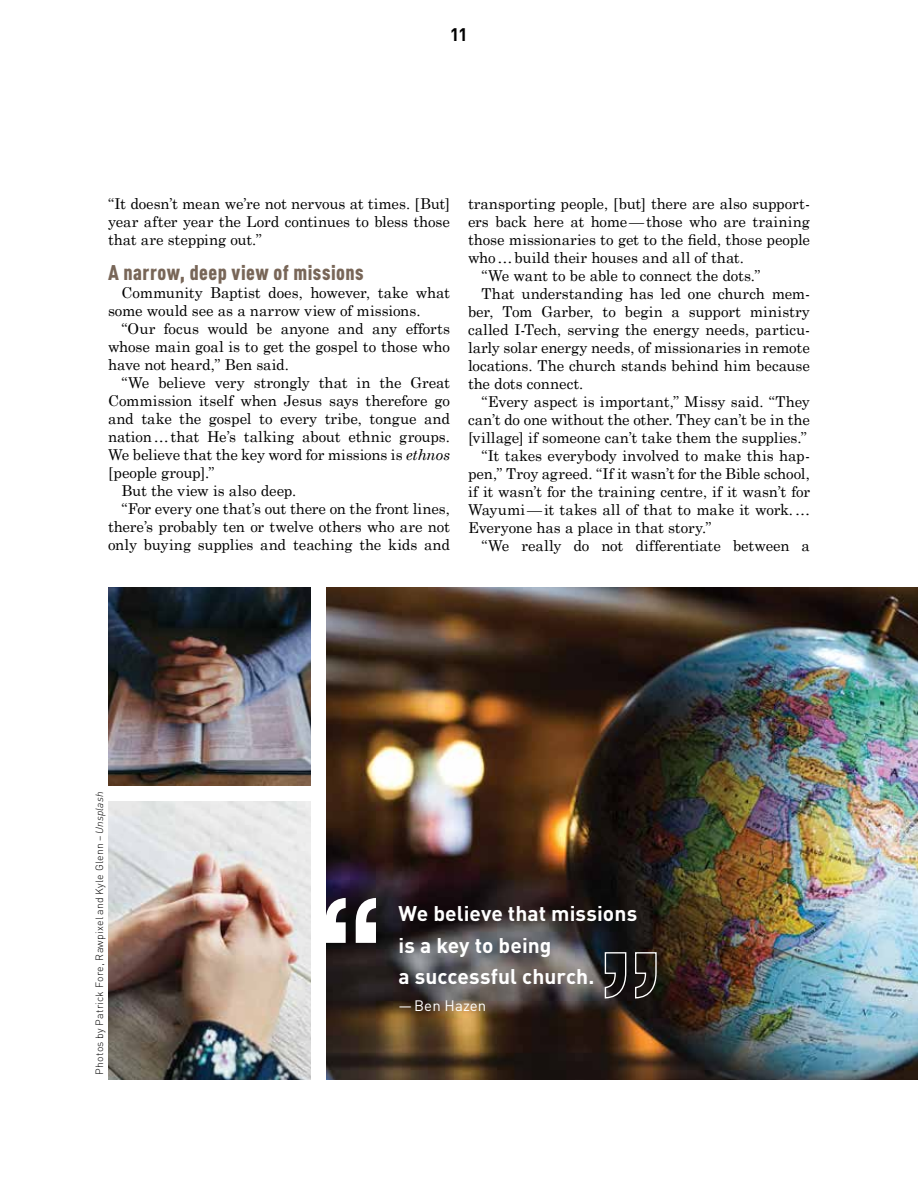
<style>
.page{position:relative;width:918px;height:1188px;background:#fff}
.page>*{position:absolute;margin:0;border:0;box-sizing:border-box;transform-origin:0 0}
.t1{font:700 130.05px "Astute S Si Condensed";color:#fff}
.t2{font:700 21px/31.5px "DIN Pro";letter-spacing:.005em;color:#fff}
.t3{font:900 condensed 21px "DIN Pro";letter-spacing:.02em;color:#786658}
.t4{font:700 18px "DIN Pro";color:#000}
.t5{font:15px/18px "Century Schoolbook";letter-spacing:-.005em;color:#000;text-align:justify}
.t6{font:15px "DIN Pro";letter-spacing:.005em;color:#fff}
.t7{font:300 10.5px "DIN Pro";letter-spacing:.02em;color:#000}
.s1{font-style:italic}
</style>
<div class="page">
<img style="left:108px;top:801px;width:202px;height:279px">
<img style="left:326px;top:588px;width:592px;height:492px">
<svg style="left:604px;top:951px;width:53px;height:48px;background:#373534"></svg>
<img style="left:108px;top:588px;width:202px;height:197px">
<p class="t4" style="left:450px;top:19px;width:20px">11</p>
<p class="t5" style="left:108px;top:194px;width:344px">“It doesn’t mean we’re not nervous at times. [But] year after year the Lord continues to bless those that are stepping out.”</p>
<h2 class="t3" style="left:108px;top:256px;width:257px">A narrow, deep view of missions</h2>
<p class="t5" style="left:108px;top:283px;width:344px;text-indent:14px">Community Baptist does, however, take what some would see as a narrow view of missions.</p>
<p class="t5" style="left:108px;top:319px;width:343px;text-indent:14px">“Our focus would be anyone and any efforts whose main goal is to get the gospel to those who have not heard,” Ben said.</p>
<p class="t5" style="left:122px;top:373px;width:330px">“We believe very strongly that in the Great</p>
<p class="t5" style="left:108px;top:391px;width:343px">Commission itself when Jesus says therefore go</p>
<p class="t5" style="left:108px;top:409px;width:344px">and take the gospel to every tribe, tongue and</p>
<p class="t5" style="left:108px;top:427px;width:343px">nation…that He’s talking about ethnic groups.</p>
<p class="t5" style="left:108px;top:445px;width:343px">We believe that the key word for missions is <span class="s1">ethnos</span></p>
<p class="t5" style="left:108px;top:463px;width:108px">[people group].”</p>
<p class="t5" style="left:122px;top:481px;width:176px">But the view is also deep.</p>
<p class="t5" style="left:122px;top:499px;width:330px">“For every one that’s out there on the front lines,</p>
<p class="t5" style="left:108px;top:517px;width:343px">there’s probably ten or twelve others who are not</p>
<p class="t5" style="left:108px;top:535px;width:344px">only buying supplies and teaching the kids and</p>
<p class="t5" style="left:468px;top:194px;width:343px">transporting people, [but] there are also support-</p>
<p class="t5" style="left:468px;top:212px;width:343px">ers back here at home—those who are training</p>
<p class="t5" style="left:468px;top:230px;width:343px">those missionaries to get to the field, those people</p>
<p class="t5" style="left:468px;top:248px;width:277px">who…build their houses and all of that.</p>
<p class="t5" style="left:482px;top:266px;width:281px">“We want to be able to connect the dots.”</p>
<p class="t5" style="left:482px;top:284px;width:330px">That understanding has led one church mem-</p>
<p class="t5" style="left:468px;top:302px;width:344px">ber, Tom Garber, to begin a support ministry</p>
<p class="t5" style="left:468px;top:320px;width:343px">called I-Tech, serving the energy needs, particu-</p>
<p class="t5" style="left:468px;top:338px;width:343px">larly solar energy needs, of missionaries in remote</p>
<p class="t5" style="left:468px;top:356px;width:344px">locations. The church stands behind him because</p>
<p class="t5" style="left:468px;top:374px;width:117px">the dots connect.</p>
<p class="t5" style="left:482px;top:392px;width:330px">“Every aspect is important,” Missy said. “They</p>
<p class="t5" style="left:468px;top:410px;width:343px">can’t do one without the other. They can’t be in the</p>
<p class="t5" style="left:468px;top:428px;width:341px">[village] if someone can’t take them the supplies.”</p>
<p class="t5" style="left:482px;top:446px;width:330px">“It takes everybody involved to make this hap-</p>
<p class="t5" style="left:468px;top:464px;width:343px">pen,” Troy agreed. “If it wasn’t for the Bible school,</p>
<p class="t5" style="left:468px;top:482px;width:344px">if it wasn’t for the training centre, if it wasn’t for</p>
<p class="t5" style="left:468px;top:500px;width:343px">Wayumi—it takes all of that to make it work.…</p>
<p class="t5" style="left:468px;top:518px;width:245px">Everyone has a place in that story.”</p>
<p class="t5" style="left:482px;top:536px;width:330px">“We really do not differentiate between a</p>
<p class="t7" style="left:91px;top:1075px;width:285px;rotate:-90deg">Photos by Patrick Fore, Rawpixel and Kyle Glenn –<span class="s1">Unsplash</span></p>
<h1 class="t1" style="left:384px;top:974px;width:69px;rotate:-180deg">”</h1>
<h2 class="t2" style="left:399px;top:896px;width:240px">We believe that missions is a key to being<br>a successful church.</h2>
<p class="t6" style="left:399px;top:994px;width:89px">—Ben Hazen</p>
</div>
